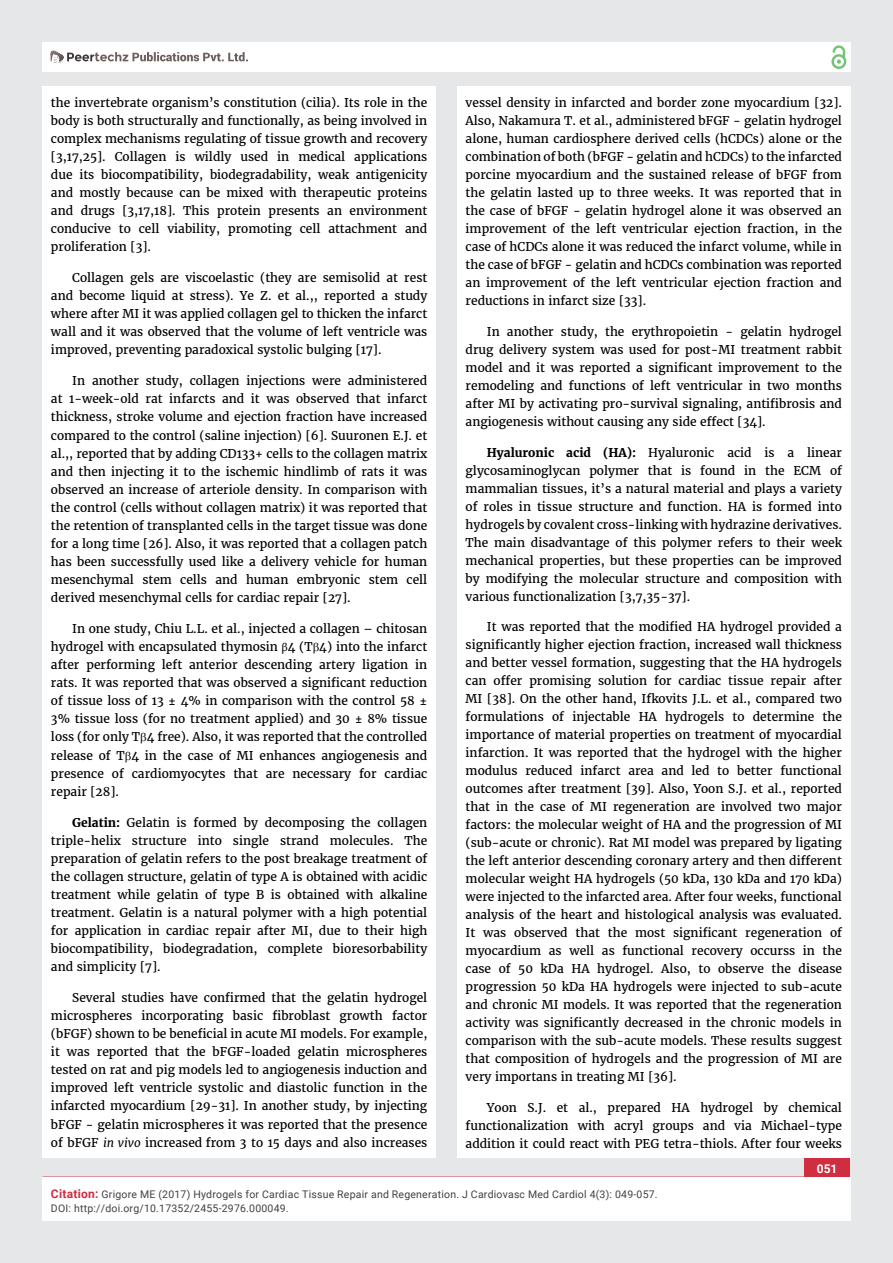
<style>
.page{position:relative;width:893px;height:1263px;background:#e6e7e8}
.page>*{position:absolute;margin:0;border:0;box-sizing:border-box;transform-origin:0 0}
.t1{font:12px/18px "Merriweather";color:#000;text-align:justify}
.t2{font:700 12px "Roboto";color:#fff}
.t3{font:10.5px/13.5px "Roboto";letter-spacing:.02em;color:#414042}
.s1{font-family:"Sylfaen"}
.s2{font-weight:700}
.s3{font-style:italic}
.s4{font-weight:700;font-size:12px;color:#cf2e41}
</style>
<div class="page">
<div style="left:42px;top:43px;width:808px;height:29px;background:#fff"></div>
<div style="left:831px;top:54px;width:15px;height:15px;border:2px solid #74c273;border-radius:50%"></div>
<svg style="left:831px;top:45px;width:15px;height:19px"></svg>
<div style="left:804px;top:1157px;width:46px;height:43px;background:#cf2e41"></div>
<svg style="left:49px;top:50px;width:199px;height:14px"></svg>
<div style="left:42px;top:1177px;width:809px;height:43px;background:#fff"></div>
<div style="left:42px;top:87px;width:394px;height:1071px;background:#fff"></div>
<div style="left:457px;top:87px;width:393px;height:1071px;background:#fff"></div>
<p class="t1" style="left:51px;top:94px;width:378px">the invertebrate organism’s constitution (cilia). Its role in the body is both structurally and functionally, as being involved in complex mechanisms regulating of tissue growth and recovery [3,17,25]. Collagen is wildly used in medical applications due its biocompatibility, biodegradability, weak antigenicity and mostly because can be mixed with therapeutic proteins and drugs [3,17,18]. This protein presents an environment conducive to cell viability, promoting cell attachment and proliferation [3].</p>
<p class="t1" style="left:51px;top:269px;width:378px;text-indent:21px">Collagen gels are viscoelastic (they are semisolid at rest and become liquid at stress). Ye Z. et al.,, reported a study where after MI it was applied collagen gel to thicken the infarct wall and it was observed that the volume of left ventricle was improved, preventing paradoxical systolic bulging [17].</p>
<p class="t1" style="left:51px;top:372px;width:378px;text-indent:21px">In another study, collagen injections were administered at 1-week-old rat infarcts and it was observed that infarct thickness, stroke volume and ejection fraction have increased compared to the control (saline injection) [6]. Suuronen E.J. et al.,, reported that by adding CD133+ cells to the collagen matrix and then injecting it to the ischemic hindlimb of rats it was observed an increase of arteriole density. In comparison with the control (cells without collagen matrix) it was reported that the retention of transplanted cells in the target tissue was done for a long time [26]. Also, it was reported that a collagen patch has been successfully used like a delivery vehicle for human mesenchymal stem cells and human embryonic stem cell derived mesenchymal cells for cardiac repair [27].</p>
<p class="t1" style="left:51px;top:620px;width:378px;text-indent:21px">In one study, Chiu L.L. et al., injected a collagen – chitosan hydrogel with encapsulated thymosin <span class="s1">β</span>4 (T 4) into the infarct after performing left anterior descending artery ligation in rats. It was reported that was observed a significant reduction of tissue loss of 13 ± 4% in comparison with the control 58 ± 3% tissue loss (for no treatment applied) and 30 ± 8% tissue loss (for only T 4 free). Also, it was reported that the controlled release of T 4 in the case of MI enhances angiogenesis and presence of cardiomyocytes that are necessary for cardiac repair [28].</p>
<p class="t1" style="left:51px;top:813px;width:378px;text-indent:21px"><span class="s2">Gelatin:</span> Gelatin is formed by decomposing the collagen triple-helix structure into single strand molecules. The preparation of gelatin refers to the post breakage treatment of the collagen structure, gelatin of type A is obtained with acidic treatment while gelatin of type B is obtained with alkaline treatment. Gelatin is a natural polymer with a high potential for application in cardiac repair after MI, due to their high biocompatibility, biodegradation, complete bioresorbability and simplicity [7].</p>
<p class="t1" style="left:51px;top:989px;width:378px;text-indent:21px">Several studies have confirmed that the gelatin hydrogel microspheres incorporating basic fibroblast growth factor (bFGF) shown to be beneficial in acute MI models. For example, it was reported that the bFGF-loaded gelatin microspheres tested on rat and pig models led to angiogenesis induction and improved left ventricle systolic and diastolic function in the infarcted myocardium [29-31]. In another study, by injecting bFGF - gelatin microspheres it was reported that the presence of bFGF <span class="s3">in vivo</span> increased from 3 to 15 days and also increases</p>
<p class="t1" style="left:466px;top:94px;width:378px">vessel density in infarcted and border zone myocardium [32].<br>Also, Nakamura T. et al., administered bFGF - gelatin hydrogel alone, human cardiosphere derived cells (hCDCs) alone or the combination of both (bFGF - gelatin and hCDCs) to the infarcted porcine myocardium and the sustained release of bFGF from the gelatin lasted up to three weeks. It was reported that in the case of bFGF - gelatin hydrogel alone it was observed an improvement of the left ventricular ejection fraction, in the case of hCDCs alone it was reduced the infarct volume, while in the case of bFGF - gelatin and hCDCs combination was reported an improvement of the left ventricular ejection fraction and reductions in infarct size [33].</p>
<p class="t1" style="left:466px;top:323px;width:378px;text-indent:21px">In another study, the erythropoietin - gelatin hydrogel drug delivery system was used for post-MI treatment rabbit model and it was reported a significant improvement to the remodeling and functions of left ventricular in two months after MI by activating pro-survival signaling, antifibrosis and angiogenesis without causing any side effect [34].</p>
<p class="t1" style="left:466px;top:443px;width:378px;text-indent:21px"><span class="s2">Hyaluronic acid (HA):</span> Hyaluronic acid is a linear glycosaminoglycan polymer that is found in the ECM of mammalian tissues, it’s a natural material and plays a variety of roles in tissue structure and function. HA is formed into hydrogels by covalent cross-linking with hydrazine derivatives.<br>The main disadvantage of this polymer refers to their week mechanical properties, but these properties can be improved by modifying the molecular structure and composition with various functionalization [3,7,35-37].</p>
<p class="t1" style="left:466px;top:618px;width:378px;text-indent:21px">It was reported that the modified HA hydrogel provided a significantly higher ejection fraction, increased wall thickness and better vessel formation, suggesting that the HA hydrogels can offer promising solution for cardiac tissue repair after MI [38]. On the other hand, Ifkovits J.L. et al., compared two formulations of injectable HA hydrogels to determine the importance of material properties on treatment of myocardial infarction. It was reported that the hydrogel with the higher modulus reduced infarct area and led to better functional outcomes after treatment [39]. Also, Yoon S.J. et al., reported that in the case of MI regeneration are involved two major factors: the molecular weight of HA and the progression of MI (sub-acute or chronic). Rat MI model was prepared by ligating the left anterior descending coronary artery and then different molecular weight HA hydrogels (50 kDa, 130 kDa and 170 kDa) were injected to the infarcted area. After four weeks, functional analysis of the heart and histological analysis was evaluated.<br>It was observed that the most significant regeneration of myocardium as well as functional recovery occurss in the case of 50 kDa HA hydrogel. Also, to observe the disease progression 50 kDa HA hydrogels were injected to sub-acute and chronic MI models. It was reported that the regeneration activity was significantly decreased in the chronic models in comparison with the sub-acute models. These results suggest that composition of hydrogels and the progression of MI are very importans in treating MI [36].</p>
<p class="t1" style="left:466px;top:1099px;width:378px;text-indent:21px">Yoon S.J. et al., prepared HA hydrogel by chemical functionalization with acryl groups and via Michael-type addition it could react with PEG tetra-thiols. After four weeks</p>
<p class="t2" style="left:817px;top:1162px;width:22px">051</p>
<p class="t3" style="left:51px;top:1188px;width:608px"><span class="s4">Citation:</span> Grigore ME (2017) Hydrogels for Cardiac Tissue Repair and Regeneration. J Cardiovasc Med Cardiol 4(3): 049-057.<br>DOI: http://doi.org/10.17352/2455-2976.000049.</p>
</div>
